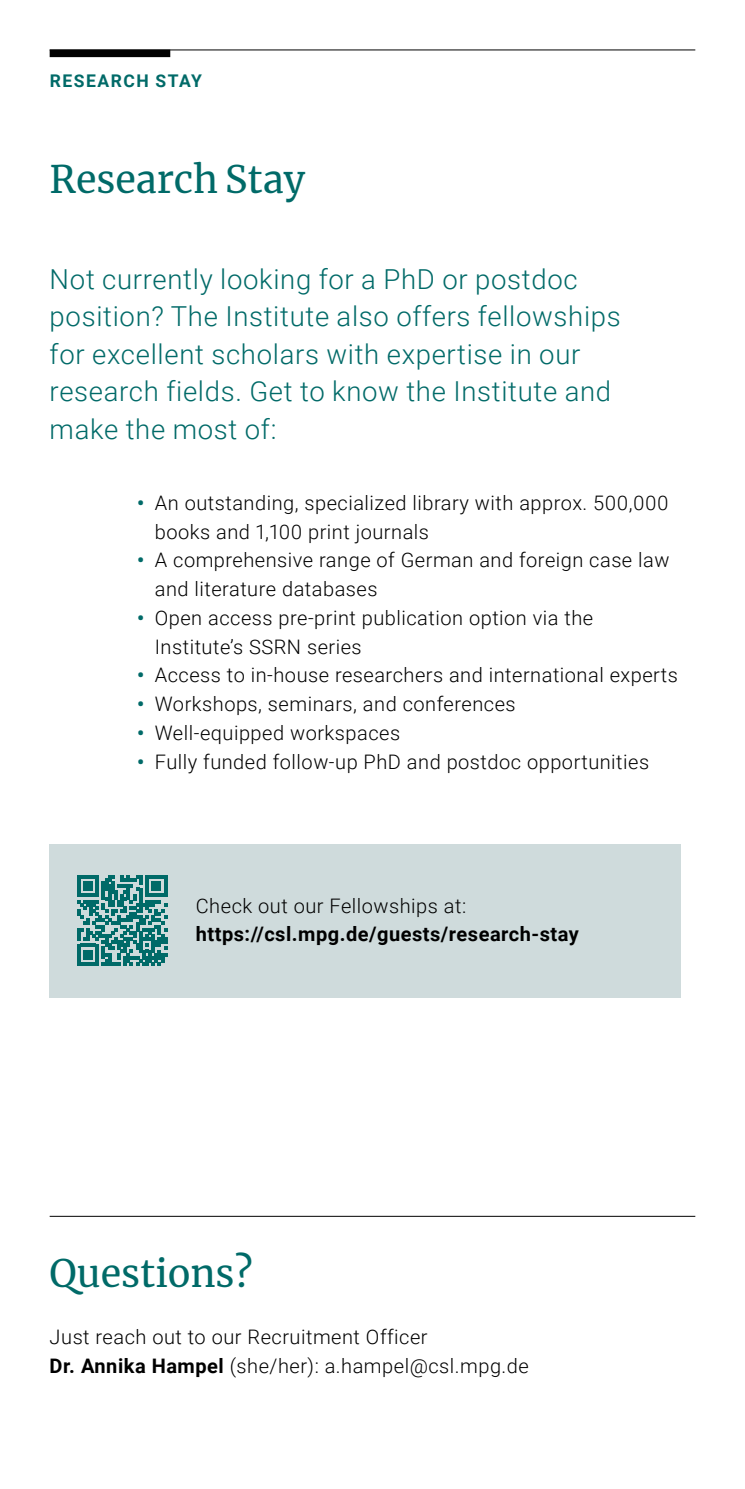
<style>
.page{position:relative;width:745px;height:1489px;background:#fff}
.page>*{position:absolute;margin:0;border:0;box-sizing:border-box;transform-origin:0 0}
.t1{font:37.5px "Merriweather";color:#006a68}
.t2{font:300 27.5px/37.5px "Roboto";letter-spacing:.025em;color:#006a68}
.t3{font:300 20px/28.8px "Roboto";letter-spacing:.025em;color:#000}
.t4{font:700 20px "Roboto";letter-spacing:.025em;color:#000}
.t5{font:700 17.5px "Roboto";letter-spacing:.085em;color:#006a68}
.s1{font-weight:700;color:#006a68}
.s2{font-weight:700}
</style>
<div class="page">
<div style="left:50px;top:844px;width:630px;height:153px;background:#cfdbdc"></div>
<hr style="left:50px;top:1215px;width:644px;height:1px;background:#000">
<hr style="left:50px;top:49px;width:644px;height:1px;background:#000">
<svg style="left:50px;top:50px;width:644px;height:7px"></svg>
<svg style="left:77px;top:875px;width:90px;height:90px"></svg>
<p class="t5" style="left:50px;top:69px;width:153px">RESEARCH STAY</p>
<h1 class="t1" style="left:50px;top:154px;width:257px">Research Stay</h1>
<h2 class="t2" style="left:50px;top:259px;width:572px">Not currently looking for a PhD or postdoc position? The Institute also offers fellowships for excellent scholars with expertise in our research fields. Get to know the Institute and make the most of:</h2>
<p class="t3" style="left:155px;top:487px;width:515px;text-indent:-18px"><span class="s1">•</span> An outstanding, specialized library with approx. 500,000 books and 1,100 print journals</p>
<p class="t3" style="left:155px;top:545px;width:516px;text-indent:-18px"><span class="s1">•</span> A comprehensive range of German and foreign case law and literature databases</p>
<p class="t3" style="left:155px;top:602px;width:439px;text-indent:-18px"><span class="s1">•</span> Open access pre-print publication option via the<br>Institute’s SSRN series</p>
<p class="t3" style="left:137px;top:660px;width:542px"><span class="s1">•</span> Access to in-house researchers and international experts</p>
<p class="t3" style="left:137px;top:689px;width:380px"><span class="s1">•</span> Workshops, seminars, and conferences</p>
<p class="t3" style="left:137px;top:717px;width:264px"><span class="s1">•</span> Well-equipped workspaces</p>
<p class="t3" style="left:137px;top:746px;width:513px"><span class="s1">•</span> Fully funded follow-up PhD and postdoc opportunities</p>
<p class="t3" style="left:196px;top:890px;width:272px">Check out our Fellowships at:</p>
<p class="t4" style="left:196px;top:920px;width:384px">https://csl.mpg.de/guests/research-stay</p>
<h1 class="t1" style="left:50px;top:1246px;width:204px">Questions?</h1>
<p class="t3" style="left:50px;top:1321px;width:480px">Just reach out to our Recruitment Officer<br><span class="s2">Dr. Annika Hampel</span> (she/her): a.hampel@csl.mpg.de</p>
</div>
